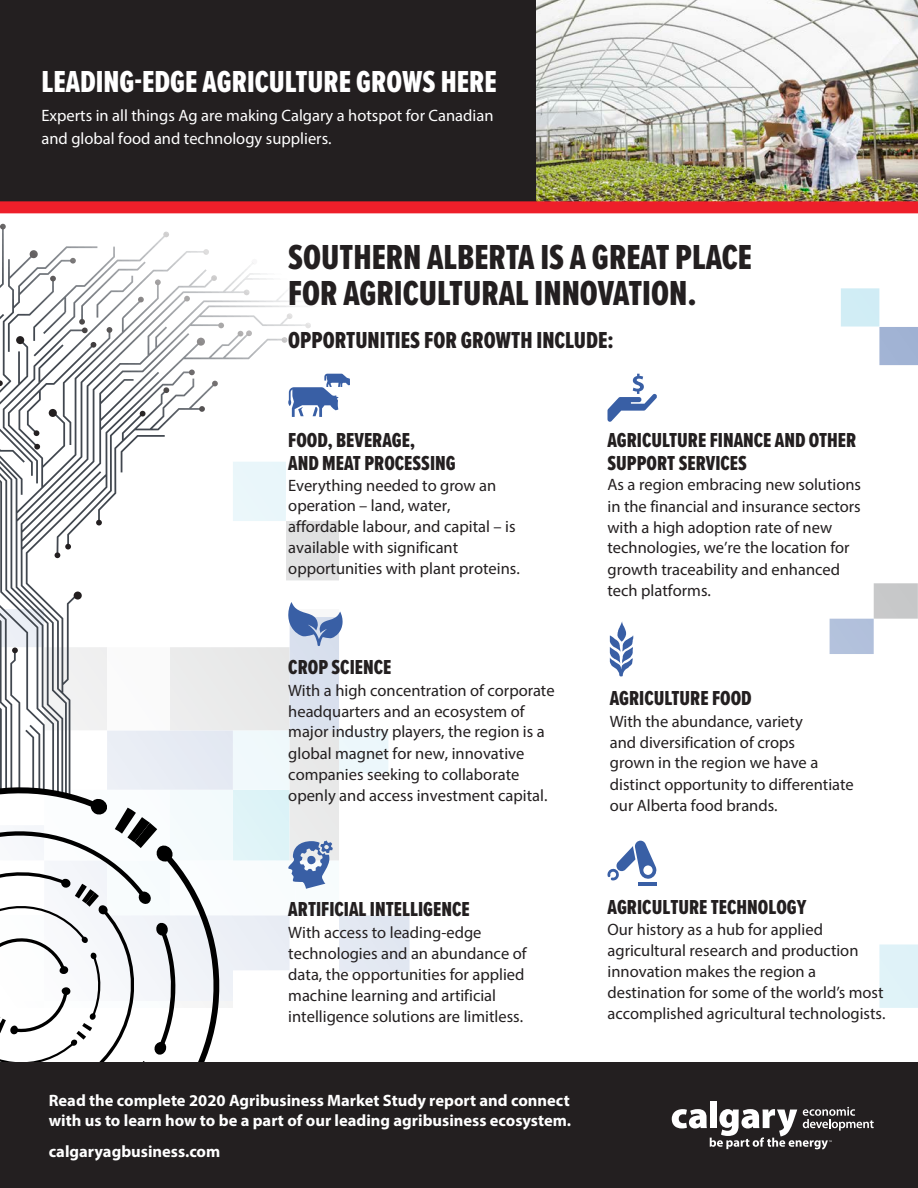
<style>
.page{position:relative;width:918px;height:1188px;background:#fff}
.page>*{position:absolute;margin:0;border:0;box-sizing:border-box;transform-origin:0 0}
.t1{font:36px "Proxima Nova Ex Cn Extrabld";color:#231f20}
.t2{font:31.5px "Proxima Nova Ex Cn Extrabld";color:#fff}
.t3{font:24px "Proxima Nova Ex Cn Extrabld";color:#231f20}
.t4{font:21px/22.5px "Proxima Nova Ex Cn Extrabld";color:#231f20}
.t5{font:16.5px/21px "Myriad Pro";color:#231f20}
.t6{font:700 16.5px/19.5px "Myriad Pro";color:#fff}
.t7{font:16.5px/23.1px "Myriad Pro";color:#fff}
</style>
<div class="page">
<svg style="left:841px;top:288px;width:77px;height:77px"></svg>
<div style="left:879px;top:944px;width:39px;height:64px;background:#dff2f8"></div>
<svg style="left:830px;top:583px;width:88px;height:71px"></svg>
<svg style="left:607px;top:841px;width:50px;height:39px"></svg>
<hr style="left:639px;top:882px;width:18px;height:3px;background:#395fa5">
<svg style="left:610px;top:621px;width:23px;height:56px"></svg>
<svg style="left:0;top:224px;width:423px;height:839px"></svg>
<svg style="left:607px;top:374px;width:50px;height:48px"></svg>
<div style="left:0;top:0;width:537px;height:207px;background:#231f20"></div>
<img style="left:537px;top:0;width:381px;height:201px">
<div style="left:0;top:1063px;width:918px;height:125px;background:#231f20"></div>
<div style="left:710px;top:1101px;width:7px;height:27px;background:#fff"></div>
<svg style="left:672px;top:1107px;width:202px;height:42px"></svg>
<div style="left:0;top:201px;width:918px;height:12px;background:#ee1f2a"></div>
<p class="t2" style="left:41px;top:58px;width:457px">LEADING-EDGE AGRICULTURE GROWS HERE</p>
<p class="t7" style="left:41px;top:104px;width:454px">Experts in all things Ag are making Calgary a hotspot for Canadian and global food and technology suppliers.</p>
<p class="t1" style="left:288px;top:231px;width:465px">SOUTHERN ALBERTA IS A GREAT PLACE</p>
<p class="t1" style="left:288px;top:267px;width:410px">FOR AGRICULTURAL INNOVATION.</p>
<p class="t3" style="left:288px;top:323px;width:327px">OPPORTUNITIES FOR GROWTH INCLUDE:</p>
<p class="t4" style="left:288px;top:428px;width:169px">FOOD, BEVERAGE,<br>AND MEAT PROCESSING</p>
<p class="t5" style="left:288px;top:474px;width:233px">Everything needed to grow an operation – land, water, affordable labour, and capital – is available with significant opportunities with plant proteins.</p>
<p class="t4" style="left:288px;top:656px;width:105px">CROP SCIENCE</p>
<p class="t5" style="left:288px;top:680px;width:268px">With a high concentration of corporate headquarters and an ecosystem of major industry players, the region is a global magnet for new, innovative companies seeking to collaborate openly and access investment capital.</p>
<p class="t4" style="left:288px;top:897px;width:183px">ARTIFICIAL INTELLIGENCE</p>
<p class="t5" style="left:288px;top:921px;width:240px">With access to leading-edge technologies and an abundance of data, the opportunities for applied machine learning and artificial intelligence solutions are limitless.</p>
<p class="t6" style="left:49px;top:1090px;width:524px">Read the complete 2020 Agribusiness Market Study report and connect with us to learn how to be a part of our leading agribusiness ecosystem.</p>
<p class="t6" style="left:49px;top:1141px;width:173px">calgaryagbusiness.com</p>
<p class="t4" style="left:608px;top:428px;width:250px">AGRICULTURE FINANCE AND OTHER<br>SUPPORT SERVICES</p>
<p class="t5" style="left:607px;top:474px;width:255px">As a region embracing new solutions in the financial and insurance sectors with a high adoption rate of new technologies, we’re the location for growth traceability and enhanced tech platforms.</p>
<p class="t4" style="left:610px;top:686px;width:143px">AGRICULTURE FOOD</p>
<p class="t5" style="left:610px;top:710px;width:246px">With the abundance, variety<br>and diversification of crops<br>grown in the region we have a distinct opportunity to differentiate our Alberta food brands.</p>
<p class="t4" style="left:608px;top:895px;width:201px">AGRICULTURE TECHNOLOGY</p>
<p class="t5" style="left:608px;top:919px;width:280px">Our history as a hub for applied agricultural research and production innovation makes the region a destination for some of the world’s most accomplished agricultural technologists.</p>
</div>
